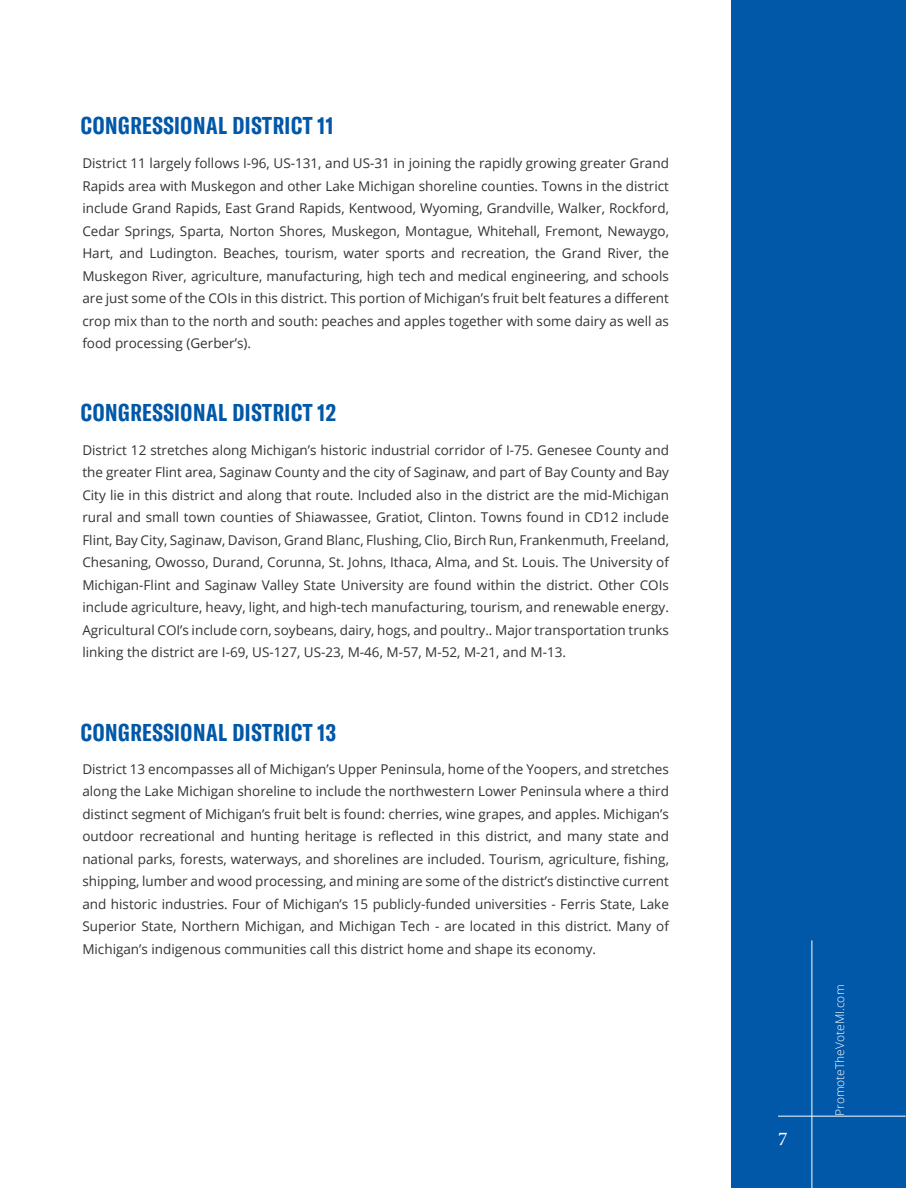
<style>
.page{position:relative;width:918px;height:1188px;background:#fff}
.page>*{position:absolute;margin:0;border:0;box-sizing:border-box;transform-origin:0 0}
.t1{font:24px "GT America Trial Cm Bd";letter-spacing:.025em;color:#0157a8}
.t2{font:500 19.5px "Minion Pro";color:#fff}
.t3{font:13.5px/22.5px "Open Sans";color:#333;text-align:justify}
.t4{font:300 12px "Open Sans";color:#fff}
</style>
<div class="page">
<div style="left:731px;top:0;width:175px;height:1188px;background:#0157a8"></div>
<hr style="left:812px;top:940px;width:1px;height:248px;background:#fff">
<hr style="left:778px;top:1116px;width:128px;height:1px;background:#fff">
<p class="t1" style="left:81px;top:116px;width:254px">CONGRESSIONAL DISTRICT 11</p>
<p class="t3" style="left:82px;top:152px;width:588px">District 11 largely follows I-96, US-131, and US-31 in joining the rapidly growing greater Grand Rapids area with Muskegon and other Lake Michigan shoreline counties. Towns in the district include Grand Rapids, East Grand Rapids, Kentwood, Wyoming, Grandville, Walker, Rockford, Cedar Springs, Sparta, Norton Shores, Muskegon, Montague, Whitehall, Fremont, Newaygo, Hart, and Ludington. Beaches, tourism, water sports and recreation, the Grand River, the Muskegon River, agriculture, manufacturing, high tech and medical engineering, and schools are just some of the COIs in this district. This portion of Michigan’s fruit belt features a different crop mix than to the north and south: peaches and apples together with some dairy as well as food processing (Gerber’s).</p>
<p class="t1" style="left:81px;top:403px;width:257px">CONGRESSIONAL DISTRICT 12</p>
<p class="t3" style="left:82px;top:438px;width:588px">District 12 stretches along Michigan’s historic industrial corridor of I-75. Genesee County and the greater Flint area, Saginaw County and the city of Saginaw, and part of Bay County and Bay City lie in this district and along that route. Included also in the district are the mid-Michigan rural and small town counties of Shiawassee, Gratiot, Clinton. Towns found in CD12 include Flint, Bay City, Saginaw, Davison, Grand Blanc, Flushing, Clio, Birch Run, Frankenmuth, Freeland, Chesaning, Owosso, Durand, Corunna, St. Johns, Ithaca, Alma, and St. Louis. The University of Michigan-Flint and Saginaw Valley State University are found within the district. Other COIs include agriculture, heavy, light, and high-tech manufacturing, tourism, and renewable energy.<br>Agricultural COI’s include corn, soybeans, dairy, hogs, and poultry.. Major transportation trunks linking the district are I-69, US-127, US-23, M-46, M-57, M-52, M-21, and M-13.</p>
<p class="t1" style="left:81px;top:723px;width:257px">CONGRESSIONAL DISTRICT 13</p>
<p class="t3" style="left:82px;top:757px;width:588px">District 13 encompasses all of Michigan’s Upper Peninsula, home of the Yoopers, and stretches along the Lake Michigan shoreline to include the northwestern Lower Peninsula where a third distinct segment of Michigan’s fruit belt is found: cherries, wine grapes, and apples. Michigan’s outdoor recreational and hunting heritage is reflected in this district, and many state and national parks, forests, waterways, and shorelines are included. Tourism, agriculture, fishing, shipping, lumber and wood processing, and mining are some of the district’s distinctive current and historic industries. Four of Michigan’s 15 publicly-funded universities - Ferris State, Lake Superior State, Northern Michigan, and Michigan Tech - are located in this district. Many of Michigan’s indigenous communities call this district home and shape its economy.</p>
<h2 class="t2" style="left:778px;top:1125px;width:11px">7</h2>
<p class="t4" style="left:831px;top:1116px;width:133px;rotate:-90deg">PromoteTheVoteMI.com</p>
</div>
